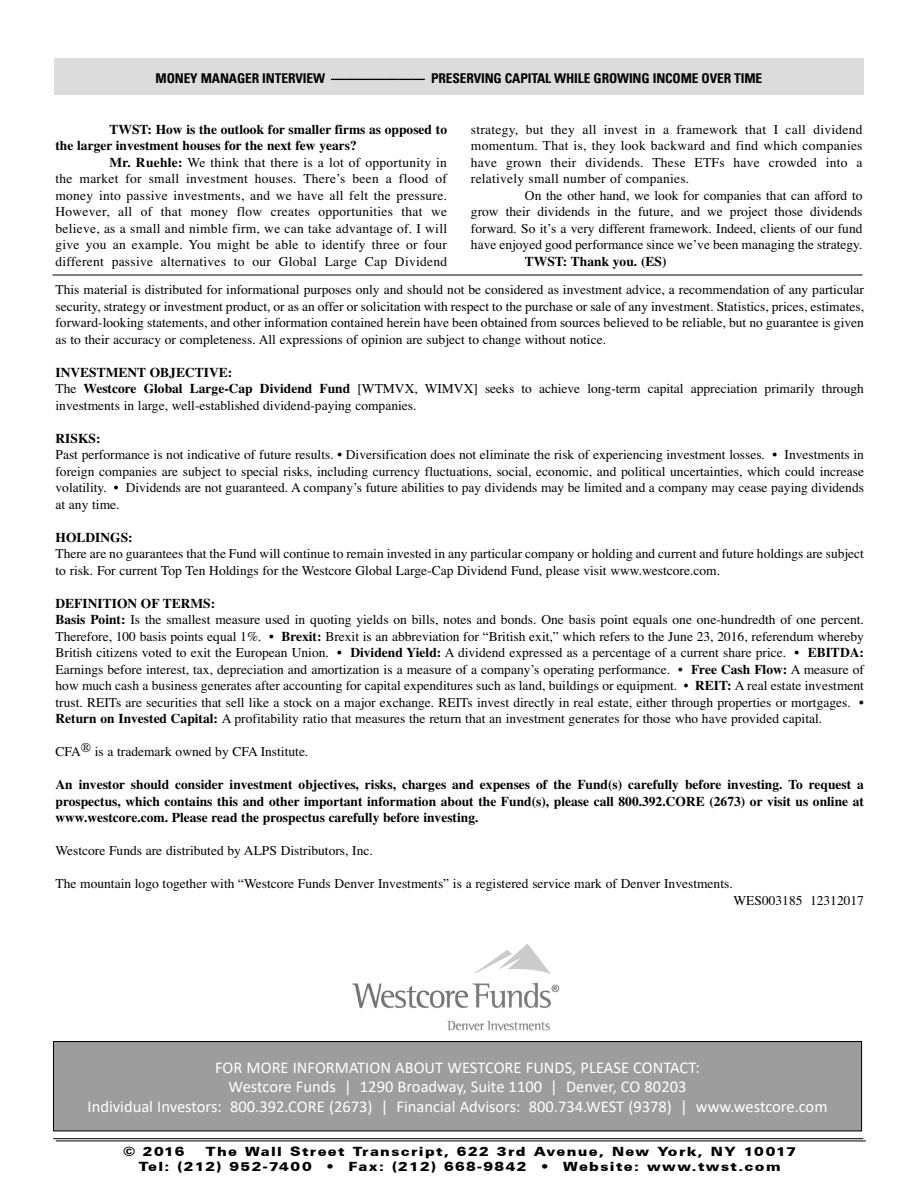
<style>
.page{position:relative;width:918px;height:1188px;background:#fff}
.page>*{position:absolute;margin:0;border:0;box-sizing:border-box;transform-origin:0 0}
.t1{font:16.5px "Calibri";color:#fff}
.bio{font:13.5px/16.5px "Times";color:#000;text-align:justify}
.Regular_Pullquote{font:13.5px/16.5px "Times";letter-spacing:.02em;color:#000;text-align:justify}
.bio-2{font:700 13.5px/16.5px "Times";color:#000;text-align:justify}
.Regular_Pullquote-2{font:700 13.5px/16.5px "Times";color:#000}
.t2{font:700 condensed 13.5px "Univers LT";letter-spacing:-.01em;color:#000}
.bio-3{font:900 12.75px "Univers CE";letter-spacing:.09em;color:#000;scale:1.15 1}
.s1{font-weight:700}
</style>
<div class="page">
<div style="left:54px;top:58px;width:810px;height:36px;background:#dcdcdc"></div>
<hr style="left:53px;top:1138px;width:810px;height:1px;background:#000">
<img style="left:352px;top:944px;width:208px;height:87px">
<div style="left:53px;top:1042px;width:809px;height:89px;background:#9d9d9d"></div>
<div style="left:53px;top:1041px;width:809px;height:90px;border:1px solid #000"></div>
<hr style="left:52px;top:275px;width:810px;height:1px;background:#000">
<hr style="left:56px;top:1141px;width:810px;height:1px;background:#000">
<p class="t2" style="left:156px;top:70px;width:608px">MONEY MANAGER INTERVIEW ——————— PRESERVING CAPITAL WHILE GROWING INCOME OVER TIME</p>
<p class="Regular_Pullquote-2" style="left:56px;top:122px;width:393px;text-indent:54px">TWST: How is the outlook for smaller firms as opposed to the larger investment houses for the next few years?</p>
<p class="Regular_Pullquote" style="left:56px;top:155px;width:393px;text-indent:54px"><span class="s1">Mr. Ruehle:</span> We think that there is a lot of opportunity in the market for small investment houses. There’s been a flood of money into passive investments, and we have all felt the pressure.<br>However, all of that money flow creates opportunities that we believe, as a small and nimble firm, we can take advantage of. I will give you an example. You might be able to identify three or four different passive alternatives to our Global Large Cap Dividend</p>
<p class="Regular_Pullquote" style="left:471px;top:122px;width:393px">strategy, but they all invest in a framework that I call dividend momentum. That is, they look backward and find which companies have grown their dividends. These ETFs have crowded into a relatively small number of companies.</p>
<p class="Regular_Pullquote" style="left:471px;top:188px;width:393px;text-indent:54px">On the other hand, we look for companies that can afford to grow their dividends in the future, and we project those dividends forward. So it’s a very different framework. Indeed, clients of our fund have enjoyed good performance since we’ve been managing the strategy.</p>
<p class="Regular_Pullquote-2" style="left:525px;top:254px;width:143px">TWST: Thank you. (ES)</p>
<p class="bio" style="left:56px;top:282px;width:810px">This material is distributed for informational purposes only and should not be considered as investment advice, a recommendation of any particular security, strategy or investment product, or as an offer or solicitation with respect to the purchase or sale of any investment. Statistics, prices, estimates, forward-looking statements, and other information contained herein have been obtained from sources believed to be reliable, but no guarantee is given as to their accuracy or completeness. All expressions of opinion are subject to change without notice.</p>
<p class="bio-2" style="left:56px;top:365px;width:178px">INVESTMENT OBJECTIVE:</p>
<p class="bio" style="left:56px;top:381px;width:810px">The <span class="s1">Westcore Global Large-Cap Dividend Fund</span> [WTMVX, WIMVX] seeks to achieve long-term capital appreciation primarily through investments in large, well-established dividend-paying companies.</p>
<p class="bio-2" style="left:56px;top:431px;width:47px">RISKS:</p>
<p class="bio" style="left:56px;top:447px;width:810px">Past performance is not indicative of future results. • Diversification does not eliminate the risk of experiencing investment losses. • Investments in foreign companies are subject to special risks, including currency fluctuations, social, economic, and political uncertainties, which could increase volatility. • Dividends are not guaranteed. A company’s future abilities to pay dividends may be limited and a company may cease paying dividends at any time.</p>
<p class="bio-2" style="left:56px;top:530px;width:79px">HOLDINGS:</p>
<p class="bio" style="left:56px;top:546px;width:810px">There are no guarantees that the Fund will continue to remain invested in any particular company or holding and current and future holdings are subject to risk. For current Top Ten Holdings for the Westcore Global Large-Cap Dividend Fund, please visit www.westcore.com.</p>
<p class="bio-2" style="left:56px;top:596px;width:161px">DEFINITION OF TERMS:</p>
<p class="bio" style="left:56px;top:612px;width:810px"><span class="s1">Basis Point:</span> Is the smallest measure used in quoting yields on bills, notes and bonds. One basis point equals one one-hundredth of one percent.<br>Therefore, 100 basis points equal 1%. • <span class="s1">Brexit:</span> Brexit is an abbreviation for “British exit,” which refers to the June 23, 2016, referendum whereby British citizens voted to exit the European Union. • <span class="s1">Dividend Yield:</span> A dividend expressed as a percentage of a current share price. • <span class="s1">EBITDA:<br></span>Earnings before interest, tax, depreciation and amortization is a measure of a company’s operating performance. • <span class="s1">Free Cash Flow:</span> A measure of how much cash a business generates after accounting for capital expenditures such as land, buildings or equipment. • <span class="s1">REIT:</span> A real estate investment trust. REITs are securities that sell like a stock on a major exchange. REITs invest directly in real estate, either through properties or mortgages. • <span class="s1">Return on Invested Capital:</span> A profitability ratio that measures the return that an investment generates for those who have provided capital.</p>
<p class="bio" style="left:56px;top:744px;width:254px">CFA® is a trademark owned by CFA Institute.</p>
<p class="bio-2" style="left:56px;top:777px;width:810px">An investor should consider investment objectives, risks, charges and expenses of the Fund(s) carefully before investing. To request a prospectus, which contains this and other important information about the Fund(s), please call 800.392.CORE (2673) or visit us online at www.westcore.com. Please read the prospectus carefully before investing.</p>
<p class="bio" style="left:56px;top:843px;width:319px">Westcore Funds are distributed by ALPS Distributors, Inc.</p>
<p class="bio" style="left:56px;top:876px;width:679px">The mountain logo together with “Westcore Funds Denver Investments” is a registered service mark of Denver Investments.</p>
<p class="bio" style="left:734px;top:893px;width:132px">WES003185 12312017</p>
<p class="t1" style="left:215px;top:1056px;width:486px">FOR MORE INFORMATION ABOUT WESTCORE FUNDS, PLEASE CONTACT:</p>
<p class="t1" style="left:229px;top:1076px;width:459px">Westcore Funds | 1290 Broadway, Suite 1100 | Denver, CO 80203</p>
<p class="t1" style="left:88px;top:1095px;width:742px">Individual Investors: 800.392.CORE (2673) | Financial Advisors: 800.734.WEST (9378) | www.westcore.com</p>
<p class="bio-3" style="left:123px;top:1144px;width:55px">© 2016</p>
<p class="bio-3" style="left:206px;top:1144px;width:515px">The Wall Street Transcript, 622 3rd Avenue, New York, NY 10017</p>
<p class="bio-3" style="left:139px;top:1159px;width:560px">Tel: (212) 952-7400 • Fax: (212) 668-9842 • Website: www.twst.com</p>
</div>
